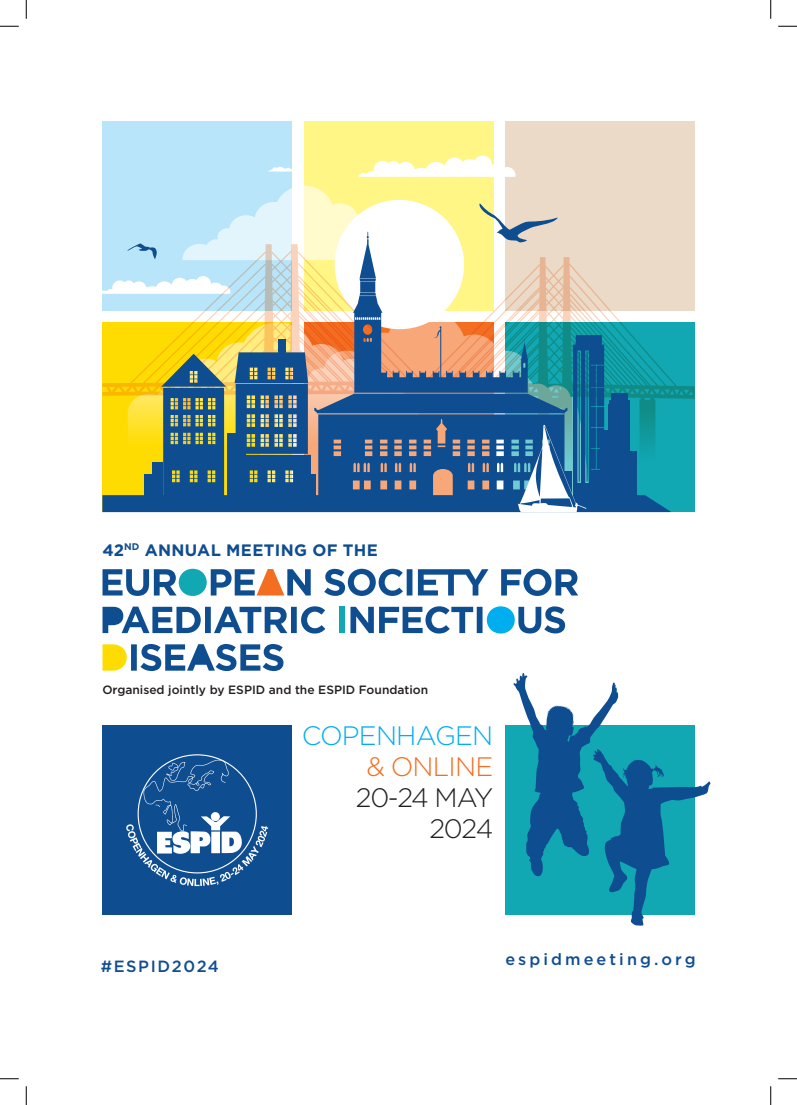
<style>
.page{position:relative;width:797px;height:1105px;background:#fff}
.page>*{position:absolute;margin:0;border:0;box-sizing:border-box;transform-origin:0 0}
.t1{font:300 26.62px/31px "Gotham Pro";letter-spacing:-.05em;color:#231f20;text-align:right}
.t2{font:300 26.62px "Gotham Pro";letter-spacing:-.03em;color:#00aeef}
.t3{font:300 26.62px "Gotham Pro";letter-spacing:-.03em;color:#f36e21}
.t4{font:700 16.5px "Gotham Pro";letter-spacing:.02em;color:#0f4d91}
.t5{font:500 16.25px "Gotham Pro";letter-spacing:.19em;color:#0f4d91}
.t6{font:500 16.25px "Gotham Pro";letter-spacing:.1em;color:#0f4d91}
.t7{font:500 12px "Gotham Pro";color:#231f20}
.t8{font:700 9.62px "Gotham Pro";color:#0f4d91}
</style>
<div class="page">
<div style="left:304px;top:121px;width:189px;height:190px;background:#fff685"></div>
<div style="left:505px;top:121px;width:190px;height:190px;background:#ebdac7"></div>
<div style="left:505px;top:322px;width:190px;height:190px;background:#11a8b4"></div>
<div style="left:102px;top:121px;width:190px;height:190px;background:#b9e5fa"></div>
<div style="left:505px;top:725px;width:190px;height:190px;background:#11a8b4"></div>
<svg style="left:513px;top:673px;width:197px;height:253px"></svg>
<svg style="left:358px;top:156px;width:157px;height:21px"></svg>
<svg style="left:268px;top:167px;width:24px;height:5px"></svg>
<svg style="left:102px;top:186px;width:569px;height:326px"></svg>
<svg style="left:102px;top:569px;width:476px;height:102px"></svg>
<div style="left:179px;top:569px;width:28px;height:27px;background:#11a8b4;border-radius:14px"></div>
<div style="left:102px;top:725px;width:190px;height:190px;background:#0f4d91"></div>
<svg style="left:126px;top:754px;width:142px;height:132px"></svg>
<svg style="left:0;top:25px;width:19px;height:2px"></svg>
<svg style="left:778px;top:25px;width:19px;height:2px"></svg>
<svg style="left:0;top:1078px;width:19px;height:1px"></svg>
<svg style="left:778px;top:1078px;width:19px;height:1px"></svg>
<svg style="left:25px;top:0;width:2px;height:19px"></svg>
<svg style="left:25px;top:1086px;width:2px;height:19px"></svg>
<svg style="left:770px;top:0;width:1px;height:19px"></svg>
<svg style="left:770px;top:1086px;width:1px;height:19px"></svg>
<p class="t8" style="left:124px;top:541px;width:17px">ND</p>
<h2 class="t4" style="left:145px;top:540px;width:235px">ANNUAL MEETING OF THE</h2>
<h2 class="t4" style="left:102px;top:540px;width:23px">42</h2>
<p class="t7" style="left:102px;top:683px;width:327px">Organised jointly by ESPID and the ESPID Foundation</p>
<h1 class="t2" style="left:302px;top:721px;width:193px">COPENHAGEN</h1>
<h1 class="t3" style="left:366px;top:752px;width:128px">&amp; ONLINE</h1>
<h1 class="t1" style="left:356px;top:782px;width:139px">20-24 MAY<br>2024</h1>
<h3 class="t6" style="left:101px;top:957px;width:120px">#ESPID2024</h3>
<h3 class="t5" style="left:505px;top:950px;width:192px">espidmeeting.org</h3>
</div>
